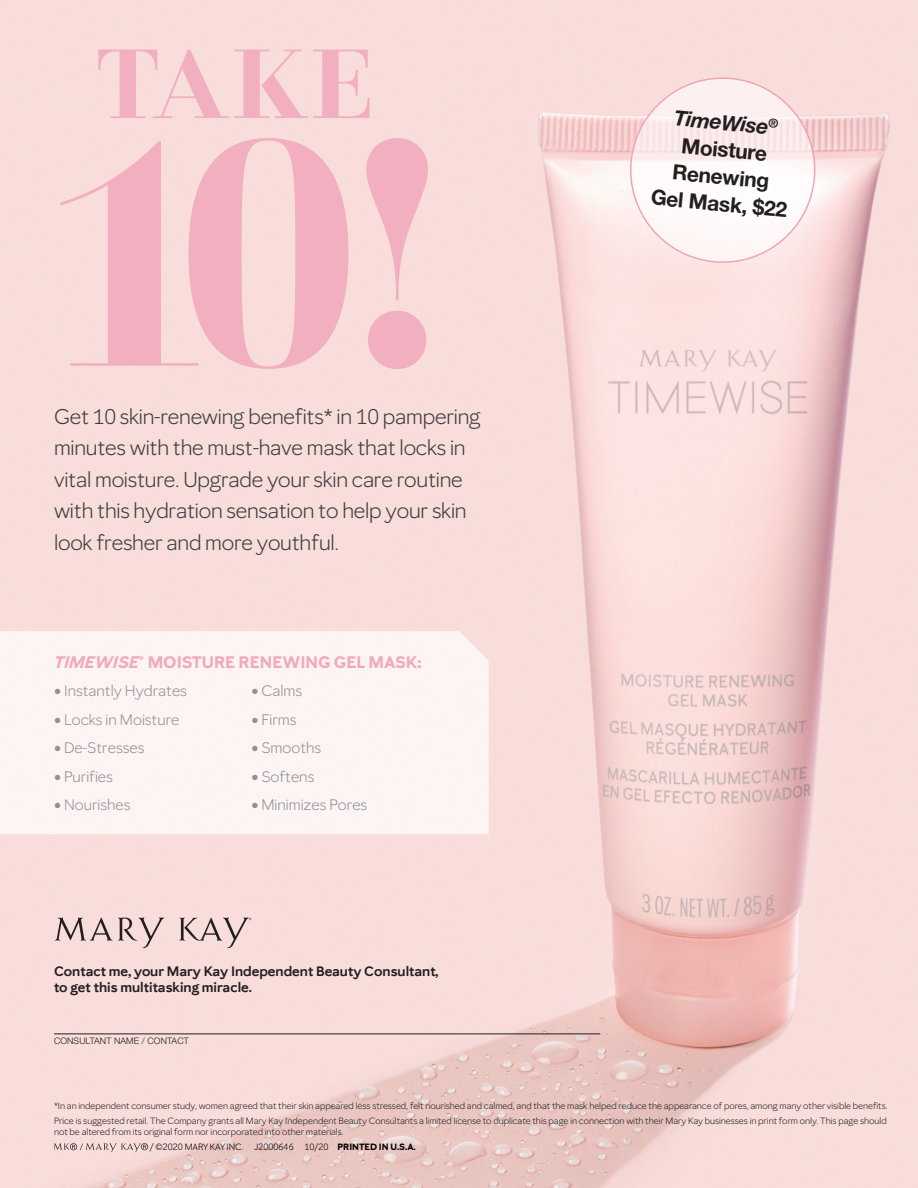
<style>
.page{position:relative;width:918px;height:1188px;background:#fff}
.page>*{position:absolute;margin:0;border:0;box-sizing:border-box;transform-origin:0 0}
.t1{font:700 316.2px "Mary Kay Serif 100";color:#f1a4b9}
.t2{font:700 96.45px "Mary Kay Serif 040";color:#f1a4b9}
.t3{font:21px/31.5px "Mary Kay Sans";letter-spacing:-.01em;color:#3e3e3f}
.t4{font:700 21px/27px "Helvetica Neue LT Std";color:#231f20;text-align:center}
.t5{font:italic 700 21px "Helvetica Neue LT Std";color:#231f20}
.t6{font:700 16.5px "Mary Kay Sans";color:#f1a4b9}
.t7{font:15px "Mary Kay Sans";color:#8a8b8d}
.t8{font:600 13.5px/16.2px "Mary Kay Sans";color:#231f20}
.t9{font:9px/15.3px "Mary Kay Sans";color:#231f20}
.t10{font:300 9px "Helvetica Neue LT Std";letter-spacing:.01em;color:#231f20}
.s1{font-style:italic}
.s2{color:#000}
.s3{font-weight:700;color:#000}
</style>
<div class="page">
<img style="left:0;top:0;width:918px;height:1188px">
<div style="left:0;top:631px;width:489px;height:203px;background:#fcf4f4"></div>
<svg style="left:54px;top:1143px;width:94px;height:9px"></svg>
<hr style="left:54px;top:1034px;width:546px;height:1px;background:#231f20">
<svg style="left:55px;top:917px;width:109px;height:31px;background:#d3bcbb"></svg>
<svg style="left:179px;top:917px;width:72px;height:31px;background:#d4bdbb"></svg>
<svg style="left:625px;top:72px;width:196px;height:195px"></svg>
<h2 class="t2" style="left:95px;top:21px;width:282px">TAKE</h2>
<h1 class="t1" style="left:44px;top:46px;width:393px">10!</h1>
<h3 class="t3" style="left:54px;top:400px;width:428px">Get 10 skin-renewing benefits* in 10 pampering minutes with the must-have mask that locks in vital moisture. Upgrade your skin care routine with this hydration sensation to help your skin look fresher and more youthful.</h3>
<h3 class="t6" style="left:54px;top:652px;width:369px"><span class="s1">TIMEWISE</span>® MOISTURE RENEWING GEL MASK:</h3>
<h3 class="t7" style="left:54px;top:682px;width:135px">• Instantly Hydrates</h3>
<h3 class="t7" style="left:54px;top:710px;width:127px">• Locks in Moisture</h3>
<h3 class="t7" style="left:54px;top:739px;width:92px">• De-Stresses</h3>
<h3 class="t7" style="left:54px;top:767px;width:60px">• Purifies</h3>
<h3 class="t7" style="left:54px;top:796px;width:78px">• Nourishes</h3>
<h3 class="t7" style="left:251px;top:682px;width:52px">• Calms</h3>
<h3 class="t7" style="left:251px;top:710px;width:47px">• Firms</h3>
<h3 class="t7" style="left:251px;top:739px;width:71px">• Smooths</h3>
<h3 class="t7" style="left:251px;top:767px;width:65px">• Softens</h3>
<h3 class="t7" style="left:251px;top:796px;width:117px">• Minimizes Pores</h3>
<h3 class="t8" style="left:54px;top:963px;width:386px">Contact me, your Mary Kay Independent Beauty Consultant, to get this multitasking miracle.</h3>
<p class="t10" style="left:54px;top:1035px;width:136px">CONSULTANT NAME / CONTACT</p>
<h3 class="t5" style="left:675px;top:105px;width:96px;rotate:5deg">TimeWise</h3>
<h3 class="t4" style="left:657px;top:130px;width:138px;rotate:5deg">Moisture<br>Renewing<br>Gel Mask, $22</h3>
<p class="t9" style="left:54px;top:1098px;width:835px">*In an independent consumer study, women agreed that their skin appeared less stressed, felt nourished and calmed, and that the mask helped reduce the appearance of pores, among many other visible benefits.<br>Price is suggested retail. The Company grants all Mary Kay Independent Beauty Consultants a limited license to duplicate this page in connection with their Mary Kay businesses in print form only. This page should</p>
<p class="t9" style="left:150px;top:1124px;width:267px;text-indent:-96px">not be altered from its original form nor incorporated into other materials.<br><span class="s2">/ ©2020 MARY KAY INC. J2000646 10/20</span> <span class="s3">PRINTED IN U.S.A.</span></p>
</div>
